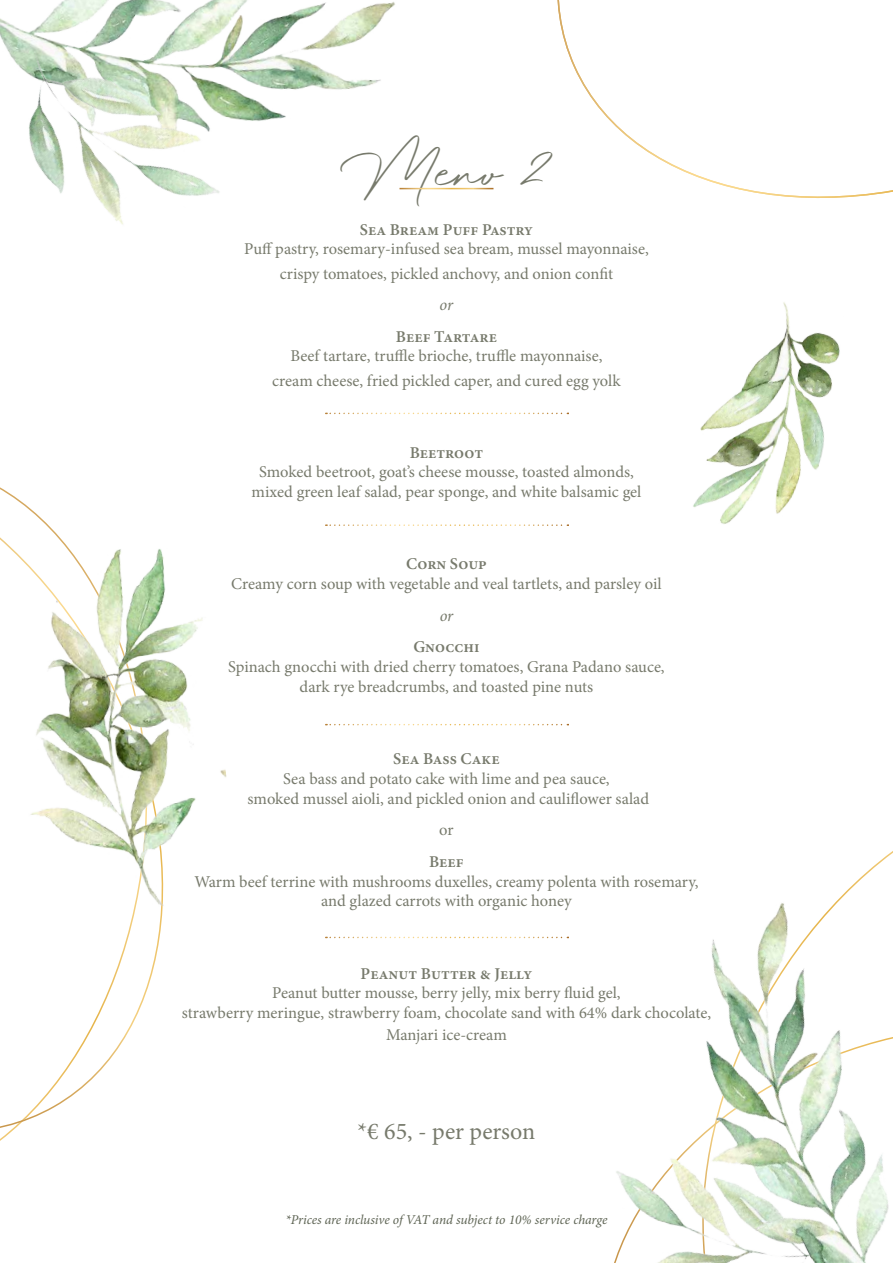
<style>
.page{position:relative;width:893px;height:1263px;background:#fff}
.page>*{position:absolute;margin:0;border:0;box-sizing:border-box;transform-origin:0 0}
.t1{font:42px "Magdallena";color:#777a6c}
.t2{font:24px "Minion Pro";color:#777a6c}
.t3{font:16.5px/19.8px "Minion Pro";color:#777a6c;text-align:center}
.t4{font:600 16.5px "Minion Pro";color:#777a6c}
.t5{font:italic 16.5px "Minion Pro";color:#777a6c}
.t6{font:italic 13.5px "Minion Pro";letter-spacing:-.005em;color:#5e6454}
</style>
<div class="page">
<img style="left:50px;top:0;width:345px;height:121px">
<img style="left:0;top:14px;width:242px;height:211px">
<svg style="left:0;top:487px;width:161px;height:654px"></svg>
<svg style="left:557px;top:0;width:336px;height:198px"></svg>
<svg style="left:326px;top:413px;width:242px;height:1px"></svg>
<svg style="left:326px;top:524px;width:242px;height:2px"></svg>
<svg style="left:326px;top:724px;width:242px;height:1px"></svg>
<svg style="left:326px;top:937px;width:242px;height:1px"></svg>
<img style="left:693px;top:302px;width:147px;height:222px">
<img style="left:0;top:536px;width:227px;height:390px">
<img style="left:620px;top:895px;width:273px;height:368px">
<h1 class="t1" style="left:340px;top:146px;width:213px">Menu 2</h1>
<p class="t4" style="left:360px;top:218px;width:175px">Sea Bream Puff Pastry</p>
<p class="t3" style="left:244px;top:237px;width:406px;line-height:24px">Puff pastry, rosemary-infused sea bream, mussel mayonnaise, crispy tomatoes, pickled anchovy, and onion confit</p>
<p class="t5" style="left:440px;top:294px;width:15px">or</p>
<p class="t4" style="left:396px;top:325px;width:103px">Beef Tartare</p>
<p class="t3" style="left:272px;top:344px;width:350px;line-height:24px">Beef tartare, truffle brioche, truffle mayonnaise, cream cheese, fried pickled caper, and cured egg yolk</p>
<p class="t4" style="left:410px;top:441px;width:75px">Beetroot</p>
<p class="t3" style="left:252px;top:462px;width:391px">Smoked beetroot, goat’s cheese mousse, toasted almonds, mixed green leaf salad, pear sponge, and white balsamic gel</p>
<p class="t4" style="left:406px;top:553px;width:82px">Corn Soup</p>
<p class="t3" style="left:231px;top:574px;width:432px">Creamy corn soup with vegetable and veal tartlets, and parsley oil</p>
<p class="t5" style="left:440px;top:604px;width:15px">or</p>
<p class="t4" style="left:413px;top:636px;width:68px">Gnocchi</p>
<p class="t3" style="left:228px;top:657px;width:438px">Spinach gnocchi with dried cherry tomatoes, Grana Padano sauce, dark rye breadcrumbs, and toasted pine nuts</p>
<p class="t4" style="left:393px;top:747px;width:108px">Sea Bass Cake</p>
<p class="t3" style="left:247px;top:769px;width:403px">Sea bass and potato cake with lime and pea sauce,<br>smoked mussel aioli, and pickled onion and cauliflower salad</p>
<p class="t3" style="left:439px;top:820px;width:16px">or</p>
<p class="t4" style="left:429px;top:850px;width:36px">Beef</p>
<p class="t3" style="left:194px;top:871px;width:506px">Warm beef terrine with mushrooms duxelles, creamy polenta with rosemary, and glazed carrots with organic honey</p>
<p class="t4" style="left:361px;top:962px;width:173px">Peanut Butter &amp; Jelly</p>
<p class="t3" style="left:182px;top:983px;width:531px">Peanut butter mousse, berry jelly, mix berry fluid gel,<br>strawberry meringue, strawberry foam, chocolate sand with 64% dark chocolate,</p>
<p class="t3" style="left:386px;top:1025px;width:122px">Manjari ice-cream</p>
<h2 class="t2" style="left:358px;top:1115px;width:179px">*€ 65, - per person</h2>
<p class="t6" style="left:285px;top:1210px;width:324px">*Prices are inclusive of VAT and subject to 10% service charge</p>
</div>
